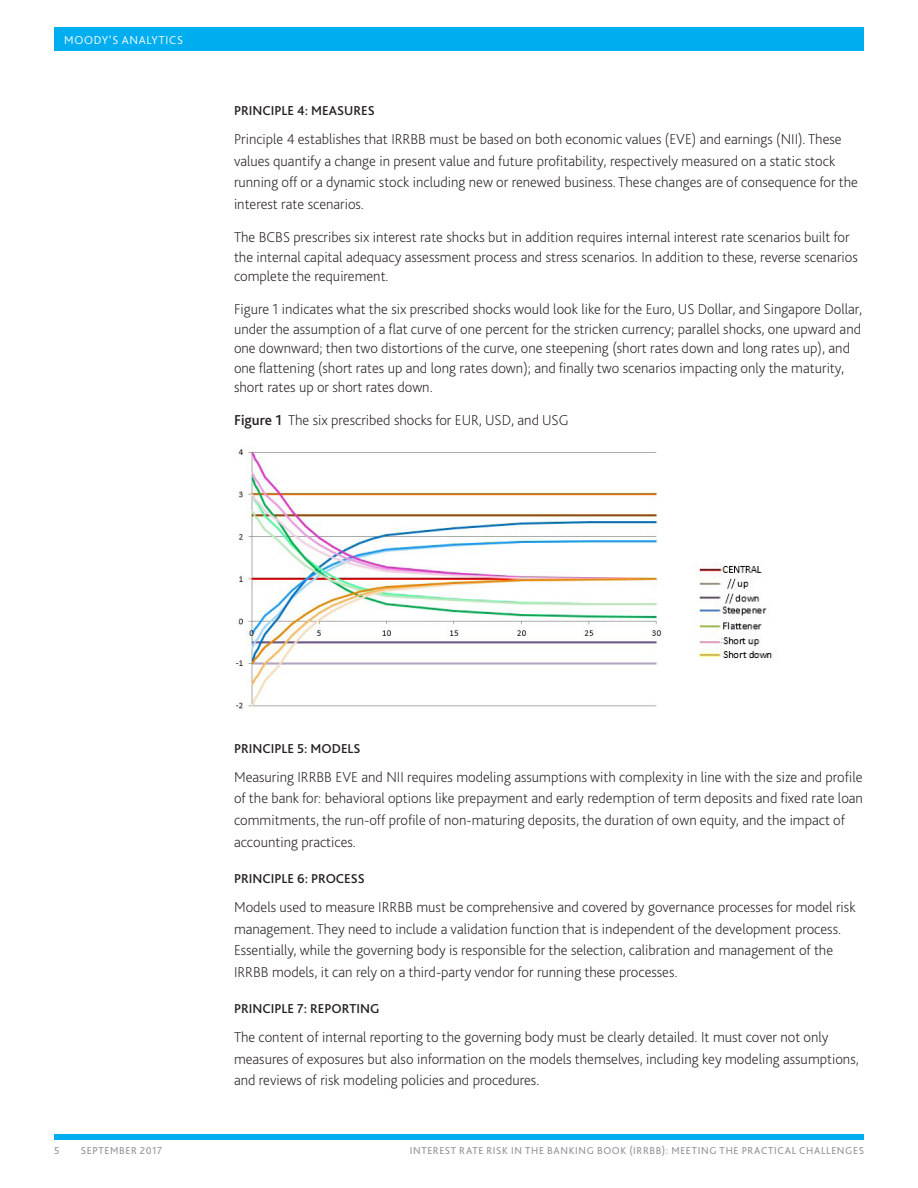
<style>
.page{position:relative;width:918px;height:1188px;background:#fff}
.page>*{position:absolute;margin:0;border:0;box-sizing:border-box;transform-origin:0 0}
.t1{font:200 15px/21.8px "Bliss Pro";color:#231f20}
.t2{font:500 13.5px "Bliss Pro";color:#231f20}
.t3{font:300 12px "Bliss Pro";letter-spacing:.055em;color:#fff}
.t4{font:10.5px "Bliss Pro";letter-spacing:.06em;color:#919295}
.s1{font-weight:500}
</style>
<div class="page">
<div style="left:54px;top:27px;width:810px;height:24px;background:#00aeef"></div>
<div style="left:54px;top:1134px;width:810px;height:6px;background:#00aeef"></div>
<img style="left:236px;top:449px;width:426px;height:260px">
<img style="left:692px;top:563px;width:80px;height:96px">
<p class="t3" style="left:64px;top:32px;width:120px">MOODY’S ANALYTICS</p>
<p class="t2" style="left:234px;top:102px;width:142px">PRINCIPLE 4: MEASURES</p>
<p class="t1" style="left:234px;top:128px;width:625px">Principle 4 establishes that IRRBB must be based on both economic values (EVE) and earnings (NII). These values quantify a change in present value and future profitability, respectively measured on a static stock running off or a dynamic stock including new or renewed business. These changes are of consequence for the interest rate scenarios.</p>
<p class="t1" style="left:234px;top:227px;width:625px;line-height:19.5px">The BCBS prescribes six interest rate shocks but in addition requires internal interest rate scenarios built for the internal capital adequacy assessment process and stress scenarios. In addition to these, reverse scenarios complete the requirement.</p>
<p class="t1" style="left:234px;top:299px;width:630px;line-height:19.5px">Figure 1 indicates what the six prescribed shocks would look like for the Euro, US Dollar, and Singapore Dollar, under the assumption of a flat curve of one percent for the stricken currency; parallel shocks, one upward and one downward; then two distortions of the curve, one steepening (short rates down and long rates up), and one flattening (short rates up and long rates down); and finally two scenarios impacting only the maturity, short rates up or short rates down.</p>
<p class="t1" style="left:234px;top:409px;width:336px"><span class="s1">Figure 1</span> The six prescribed shocks for EUR, USD, and USG</p>
<p class="t2" style="left:234px;top:740px;width:128px">PRINCIPLE 5: MODELS</p>
<p class="t1" style="left:234px;top:765px;width:631px">Measuring IRRBB EVE and NII requires modeling assumptions with complexity in line with the size and profile of the bank for: behavioral options like prepayment and early redemption of term deposits and fixed rate loan commitments, the run-off profile of non-maturing deposits, the duration of own equity, and the impact of accounting practices.</p>
<p class="t2" style="left:234px;top:870px;width:132px">PRINCIPLE 6: PROCESS</p>
<p class="t1" style="left:234px;top:896px;width:623px">Models used to measure IRRBB must be comprehensive and covered by governance processes for model risk management. They need to include a validation function that is independent of the development process.<br>Essentially, while the governing body is responsible for the selection, calibration and management of the IRRBB models, it can rely on a third-party vendor for running these processes.</p>
<p class="t2" style="left:234px;top:1001px;width:147px">PRINCIPLE 7: REPORTING</p>
<p class="t1" style="left:234px;top:1026px;width:626px">The content of internal reporting to the governing body must be clearly detailed. It must cover not only measures of exposures but also information on the models themselves, including key modeling assumptions, and reviews of risk modeling policies and procedures.</p>
<p class="t4" style="left:54px;top:1144px;width:7px">5</p>
<p class="t4" style="left:81px;top:1144px;width:83px">SEPTEMBER 2017</p>
<p class="t4" style="left:410px;top:1144px;width:456px">INTEREST RATE RISK IN THE BANKING BOOK (IRRBB): MEETING THE PRACTICAL CHALLENGES</p>
</div>
